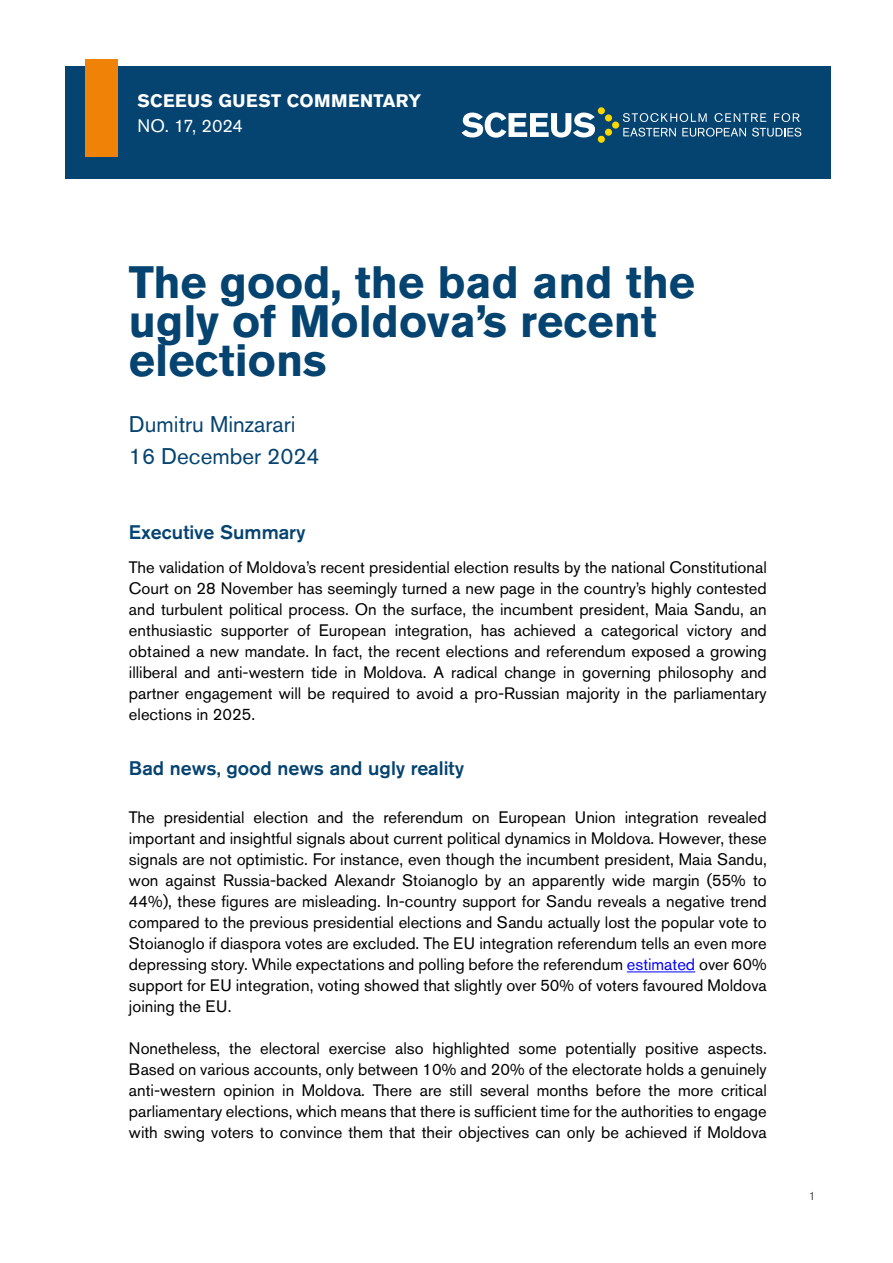
<style>
.page{position:relative;width:893px;height:1263px;background:#fff}
.page>*{position:absolute;margin:0;border:0;box-sizing:border-box;transform-origin:0 0}
.t1{font:700 45px/39px "Akzidenz Grotesk BE";color:#054370}
.t2{font:22.5px/31.5px "Akzidenz Grotesk BE";color:#054370}
.t3{font:500 19.5px "Akzidenz Grotesk BE";color:#054370}
.t4{font:700 18px "Akzidenz Grotesk BE";letter-spacing:.02em;color:#fff}
.t5{font:18px "Akzidenz Grotesk BE";letter-spacing:-.005em;color:#fff}
.t6{font:16.5px/21px "Akzidenz Grotesk BE";color:#000;text-align:justify}
.t7{font:12px "Akzidenz Grotesk BE";color:#575756}
.s1{color:#00f}
</style>
<div class="page">
<hr style="left:627px;top:971px;width:68px;height:1px;background:#00f">
<div style="left:65px;top:66px;width:766px;height:113px;background:#054370"></div>
<div style="left:85px;top:60px;width:33px;height:97px;background:#f08208"></div>
<div style="left:605px;top:129px;width:7px;height:7px;background:#fad700;border-radius:50%"></div>
<div style="left:612px;top:122px;width:7px;height:7px;background:#fad700;border-radius:50%"></div>
<div style="left:598px;top:136px;width:7px;height:7px;background:#fad700;border-radius:50%"></div>
<div style="left:605px;top:114px;width:7px;height:7px;background:#fad700;border-radius:50%"></div>
<div style="left:598px;top:107px;width:7px;height:7px;background:#fad700;border-radius:50%"></div>
<svg style="left:461px;top:112px;width:134px;height:26px"></svg>
<svg style="left:623px;top:113px;width:84px;height:9px"></svg>
<svg style="left:714px;top:113px;width:52px;height:9px"></svg>
<svg style="left:774px;top:113px;width:26px;height:9px"></svg>
<svg style="left:623px;top:128px;width:53px;height:9px"></svg>
<svg style="left:682px;top:128px;width:64px;height:9px"></svg>
<svg style="left:752px;top:128px;width:49px;height:9px"></svg>
<p class="t4" style="left:137px;top:90px;width:285px">SCEEUS GUEST COMMENTARY</p>
<p class="t5" style="left:137px;top:115px;width:107px">NO. 17, 2024</p>
<h1 class="t1" style="left:129px;top:263px;width:568px">The good, the bad and the ugly of Moldova’s recent elections</h1>
<h2 class="t2" style="left:129px;top:408px;width:192px">Dumitru Minzarari<br>16 December 2024</h2>
<p class="t3" style="left:129px;top:520px;width:178px">Executive Summary</p>
<p class="t6" style="left:129px;top:556px;width:639px">The validation of Moldova’s recent presidential election results by the national Constitutional Court on 28 November has seemingly turned a new page in the country’s highly contested and turbulent political process. On the surface, the incumbent president, Maia Sandu, an enthusiastic supporter of European integration, has achieved a categorical victory and obtained a new mandate. In fact, the recent elections and referendum exposed a growing illiberal and anti-western tide in Moldova. A radical change in governing philosophy and partner engagement will be required to avoid a pro-Russian majority in the parliamentary elections in 2025.</p>
<p class="t3" style="left:129px;top:756px;width:337px">Bad news, good news and ugly reality</p>
<p class="t6" style="left:129px;top:807px;width:639px">The presidential election and the referendum on European Union integration revealed important and insightful signals about current political dynamics in Moldova. However, these signals are not optimistic. For instance, even though the incumbent president, Maia Sandu, won against Russia-backed Alexandr Stoianoglo by an apparently wide margin (55% to 44%), these figures are misleading. In-country support for Sandu reveals a negative trend compared to the previous presidential elections and Sandu actually lost the popular vote to Stoianoglo if diaspora votes are excluded. The EU integration referendum tells an even more depressing story. While expectations and polling before the referendum <span class="s1">estimated</span> over 60% support for EU integration, voting showed that slightly over 50% of voters favoured Moldova joining the EU.</p>
<p class="t6" style="left:129px;top:1038px;width:639px">Nonetheless, the electoral exercise also highlighted some potentially positive aspects.<br>Based on various accounts, only between 10% and 20% of the electorate holds a genuinely anti-western opinion in Moldova. There are still several months before the more critical parliamentary elections, which means that there is sufficient time for the authorities to engage with swing voters to convince them that their objectives can only be achieved if Moldova</p>
<p class="t7" style="left:809px;top:1188px;width:8px">1</p>
</div>
